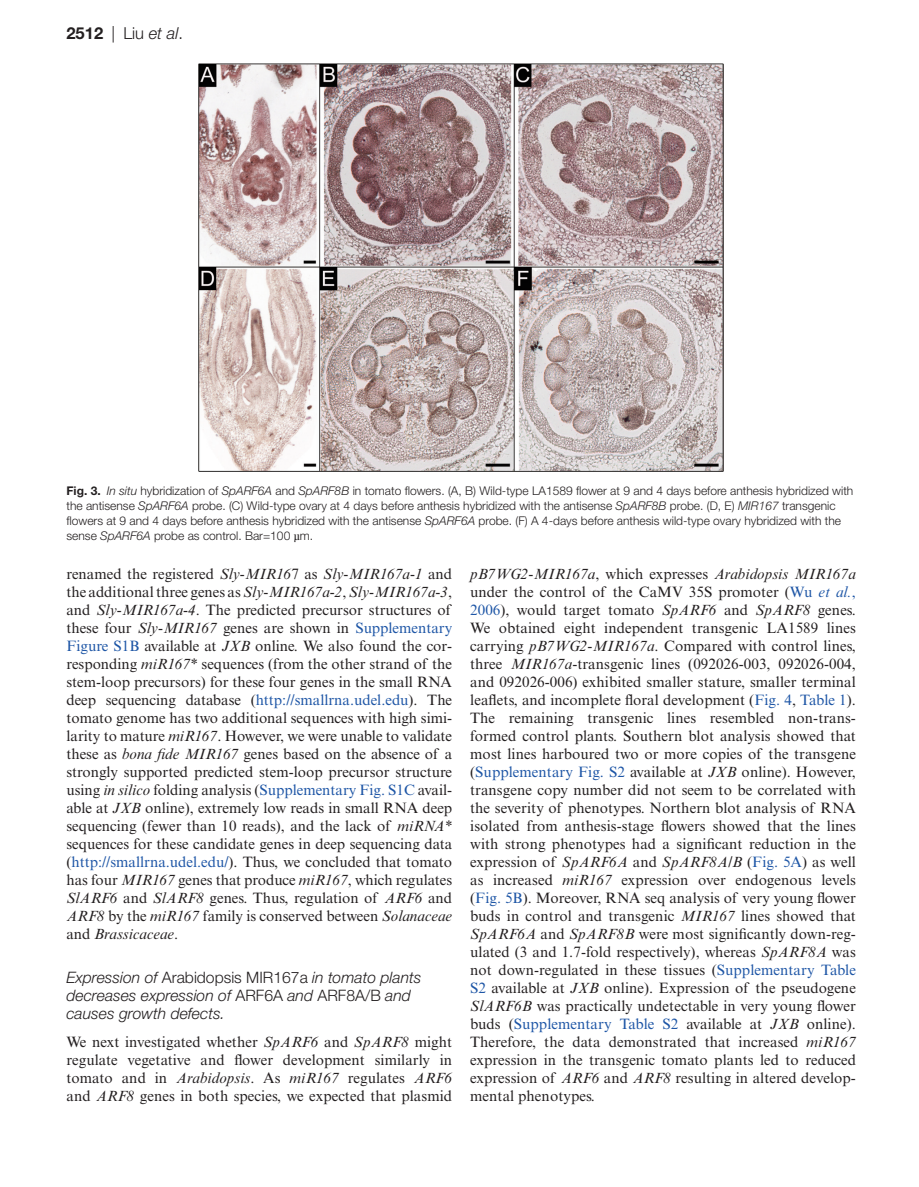
<style>
.page{position:relative;width:919px;height:1187px;background:#fff}
.page>*{position:absolute;margin:0;border:0;box-sizing:border-box;transform-origin:0 0}
.t1{font:300 16.5px "Helvetica Neue LT Std";color:#231f20}
.t2{font:italic 300 15.75px/18px "Helvetica Neue LT Std";color:#231f20}
.t3{font:15px/18px "Times New Roman MT Std";letter-spacing:.005em;color:#231f20;text-align:justify}
.t4{font:300 12px/15px "Helvetica Neue LT Std";color:#231f20}
.s1{font-weight:700}
.s2{font-style:italic}
.s3{font-family:"Gandhari Unicode";font-weight:400}
.s4{color:#1e56a6}
.s5{font-style:normal}
.s6{font-style:italic;color:#1e56a6}
</style>
<div class="page">
<img style="left:199px;top:63px;width:524px;height:408px">
<p class="t1" style="left:66px;top:23px;width:118px"><span class="s1">2512</span> | Liu <span class="s2">et al</span>.</p>
<p class="t4" style="left:66px;top:483px;width:788px"><span class="s1">Fig. 3.</span> <span class="s2">In situ</span> hybridization of <span class="s2">SpARF6A</span> and <span class="s2">SpARF8B</span> in tomato flowers. (A, B) Wild-type LA1589 flower at 9 and 4 days before anthesis hybridized with the antisense <span class="s2">SpARF6A</span> probe. (C) Wild-type ovary at 4 days before anthesis hybridized with the antisense <span class="s2">SpARF8B</span> probe. (D, E) <span class="s2">MIR167</span> transgenic flowers at 9 and 4 days before anthesis hybridized with the antisense <span class="s2">SpARF6A</span> probe. (F) A 4-days before anthesis wild-type ovary hybridized with the sense <span class="s2">SpARF6A</span> probe as control. Bar=100 <span class="s3">µ</span>m.</p>
<p class="t3" style="left:66px;top:565px;width:387px">renamed the registered <span class="s2">Sly-MIR16</span>7 as <span class="s2">Sly-MIR167a-1</span> and the additional three genes as <span class="s2">Sly-MIR167a-2</span>, <span class="s2">Sly-MIR167a-3</span>, and <span class="s2">Sly-MIR167a-4</span>. The predicted precursor structures of these four <span class="s2">Sly-MIR167</span> genes are shown in <span class="s4">Supplementary Figure S1B</span> available at <span class="s2">JXB</span> online. We also found the cor&shy;responding <span class="s2">miR167*</span> sequences (from the other strand of the stem-loop precursors) for these four genes in the small RNA deep sequencing database (<span class="s4">http://smallrna.udel.edu</span>). The tomato genome has two additional sequences with high simi&shy;larity to mature <span class="s2">miR167</span>. However, we were unable to validate these as <span class="s2">bona fide MIR167</span> genes based on the absence of a strongly supported predicted stem-loop precursor structure using <span class="s2">in silico</span> folding analysis (<span class="s4">Supplementary Fig. S1C</span> avail&shy;able at <span class="s2">JXB</span> online), extremely low reads in small RNA deep sequencing (fewer than 10 reads), and the lack of <span class="s2">miRNA* </span>sequences for these candidate genes in deep sequencing data (<span class="s4">http://smallrna.udel.edu/</span>). Thus, we concluded that tomato has four <span class="s2">MIR167</span> genes that produce <span class="s2">miR167</span>, which regulates <span class="s2">SlARF6</span> and <span class="s2">SlARF8</span> genes. Thus, regulation of <span class="s2">ARF6</span> and <span class="s2">ARF8</span> by the <span class="s2">miR167</span> family is conserved between <span class="s2">Solanaceae </span>and <span class="s2">Brassicaceae</span>.</p>
<p class="t2" style="left:66px;top:967px;width:356px">Expression of <span class="s5">Arabidopsis MIR167a</span> in tomato plants decreases expression of <span class="s5">ARF6A</span> and <span class="s5">ARF8A/B</span> and causes growth defects.</p>
<p class="t3" style="left:66px;top:1033px;width:387px">We next investigated whether <span class="s2">SpARF6</span> and <span class="s2">SpARF8</span> might regulate vegetative and flower development similarly in tomato and in <span class="s2">Arabidopsis</span>. As <span class="s2">miR167</span> regulates <span class="s2">ARF6 </span>and <span class="s2">ARF8</span> genes in both species, we expected that plasmid</p>
<p class="t3" style="left:470px;top:565px;width:387px"><span class="s2">pB7WG2-MIR167a</span>, which expresses <span class="s2">Arabidopsis MIR167a </span>under the control of the CaMV 35S promoter (<span class="s4">Wu</span> <span class="s6">et al.</span><span class="s4">, 2006</span>), would target tomato <span class="s2">SpARF6</span> and <span class="s2">SpARF8</span> genes.<br>We obtained eight independent transgenic LA1589 lines carrying <span class="s2">pB7WG2-MIR167a</span>. Compared with control lines, three <span class="s2">MIR167a</span>-transgenic lines (092026-003, 092026-004, and 092026-006) exhibited smaller stature, smaller terminal leaflets, and incomplete floral development (<span class="s4">Fig. 4</span>, <span class="s4">Table 1</span>).<br>The remaining transgenic lines resembled non-trans&shy;formed control plants. Southern blot analysis showed that most lines harboured two or more copies of the transgene (<span class="s4">Supplementary Fig. S2</span> available at <span class="s2">JXB</span> online). However, transgene copy number did not seem to be correlated with the severity of phenotypes. Northern blot analysis of RNA isolated from anthesis-stage flowers showed that the lines with strong phenotypes had a significant reduction in the expression of <span class="s2">SpARF6A</span> and <span class="s2">SpARF8A/B</span> (<span class="s4">Fig. 5A</span>) as well as increased <span class="s2">miR167</span> expression over endogenous levels (<span class="s4">Fig. 5B</span>). Moreover, RNA seq analysis of very young flower buds in control and transgenic <span class="s2">MIR167</span> lines showed that <span class="s2">SpARF6A</span> and <span class="s2">SpARF8B</span> were most significantly down-reg&shy;ulated (3 and 1.7-fold respectively), whereas <span class="s2">SpARF8A</span> was not down-regulated in these tissues (<span class="s4">Supplementary Table S2</span> available at <span class="s2">JXB</span> online). Expression of the pseudogene <span class="s2">SlARF6B</span> was practically undetectable in very young flower buds (<span class="s4">Supplementary Table S2</span> available at <span class="s2">JXB</span> online).<br>Therefore, the data demonstrated that increased <span class="s2">miR167 </span>expression in the transgenic tomato plants led to reduced expression of <span class="s2">ARF6</span> and <span class="s2">ARF8</span> resulting in altered develop&shy;mental phenotypes.</p>
</div>
